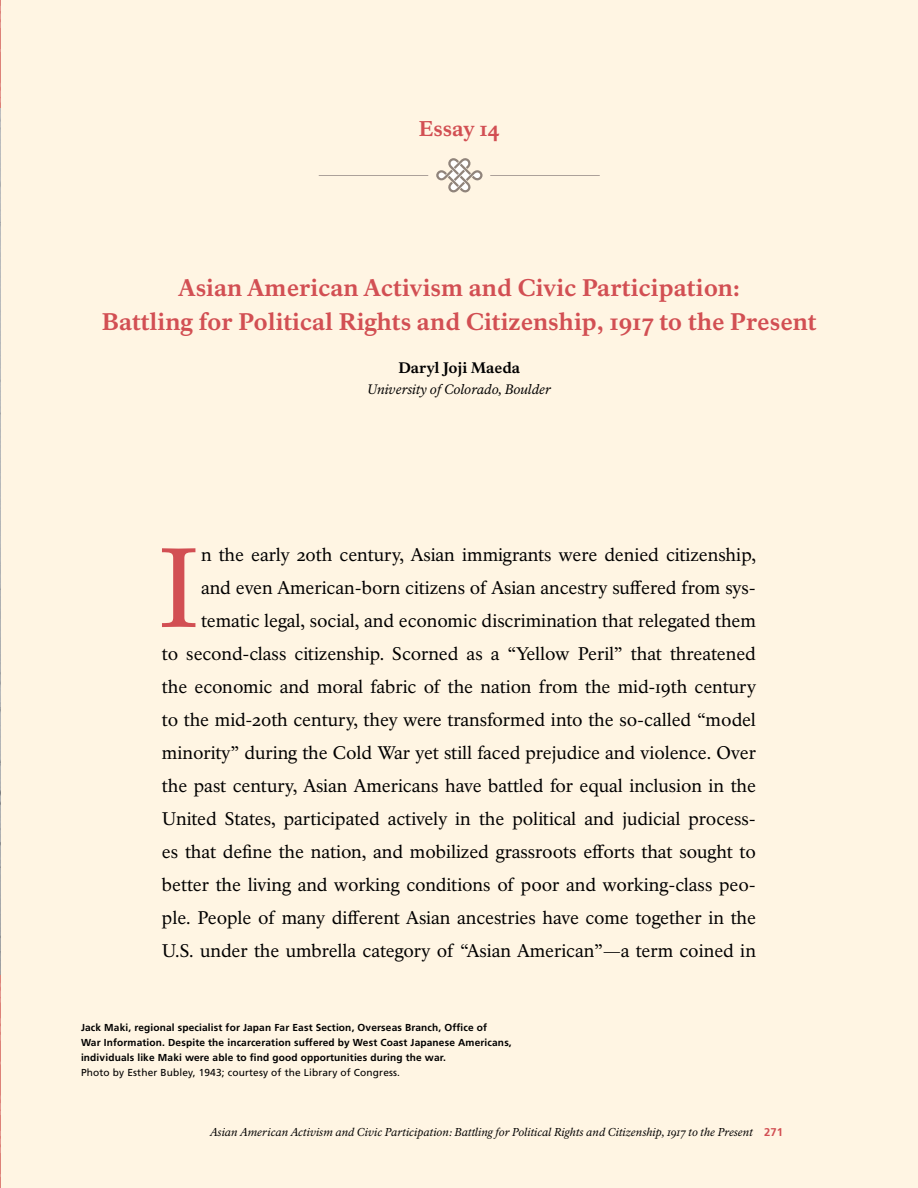
<style>
.page{position:relative;width:918px;height:1188px;background:#fff5e3}
.page>*{position:absolute;margin:0;border:0;box-sizing:border-box;transform-origin:0 0}
.essay_intro{font:110.85px "NPS Rawlinson";color:#d24f53}
.essay_heading{font:800 23.7px/34.5px "NPS Rawlinson";letter-spacing:.005em;color:#d24f53;text-align:center}
.t1{font:800 21px "NPS Rawlinson";color:#d24f53}
.essay_intro-2{font:18px/33px "NPS Rawlinson";color:#000;text-align:right}
.t2{font:800 15px "NPS Rawlinson";color:#000}
.t3{font:italic 13.5px "NPS Rawlinson";color:#000}
.t4{font:italic 11.25px "NPS Rawlinson";letter-spacing:.005em;color:#000}
.photo_caption{font:700 10.2px/15px "Frutiger LT Std";letter-spacing:.015em;color:#000}
.s1{font-weight:400}
.s2{font-family:"Frutiger LT Std";font-weight:700;font-style:normal;color:#d24f53}
</style>
<div class="page">
<svg style="left:436px;top:158px;width:47px;height:34px"></svg>
<hr style="left:319px;top:175px;width:109px;height:1px;background:#aca19a">
<hr style="left:490px;top:175px;width:110px;height:1px;background:#aca19a">
<svg style="left:0;top:0;width:1px;height:1188px"></svg>
<img style="left:0;top:108px;width:1px;height:867px">
<p class="t1" style="left:419px;top:115px;width:82px">Essay 14</p>
<p class="essay_heading" style="left:102px;top:271px;width:716px">Asian American Activism and Civic Participation:<br>Battling for Political Rights and Citizenship, 1917 to the Present</p>
<p class="t2" style="left:398px;top:359px;width:123px">Daryl Joji Maeda</p>
<p class="t3" style="left:367px;top:381px;width:185px">University of Colorado, Boulder</p>
<p class="essay_intro-2" style="left:162px;top:538px;width:596px">n the early 20th century, Asian immigrants were denied citizenship,<br>and even American-born citizens of Asian ancestry suffered from sys&shy;tematic legal, social, and economic discrimination that relegated them<br>to second-class citizenship. Scorned as a “Yellow Peril” that threatened the economic and moral fabric of the nation from the mid-19th century to the mid-20th century, they were transformed into the so-called “model minority” during the Cold War yet still faced prejudice and violence. Over the past century, Asian Americans have battled for equal inclusion in the United States, participated actively in the political and judicial process&shy;es that define the nation, and mobilized grassroots efforts that sought to better the living and working conditions of poor and working-class peo&shy;ple. People of many different Asian ancestries have come together in the U.S. under the umbrella category of “Asian American”—a term coined in</p>
<p class="essay_intro" style="left:158px;top:521px;width:43px">I</p>
<p class="photo_caption" style="left:81px;top:1020px;width:432px">Jack Maki, regional specialist for Japan Far East Section, Overseas Branch, Office of<br>War Information. Despite the incarceration suffered by West Coast Japanese Americans, individuals like Maki were able to find good opportunities during the war.<br><span class="s1">Photo by Esther Bubley, 1943; courtesy of the Library of Congress.</span></p>
<p class="t4" style="left:210px;top:1125px;width:574px">Asian American Activism and Civic Participation: Battling for Political Rights and Citizenship, 1917 to the Present <span class="s2">271</span></p>
</div>
